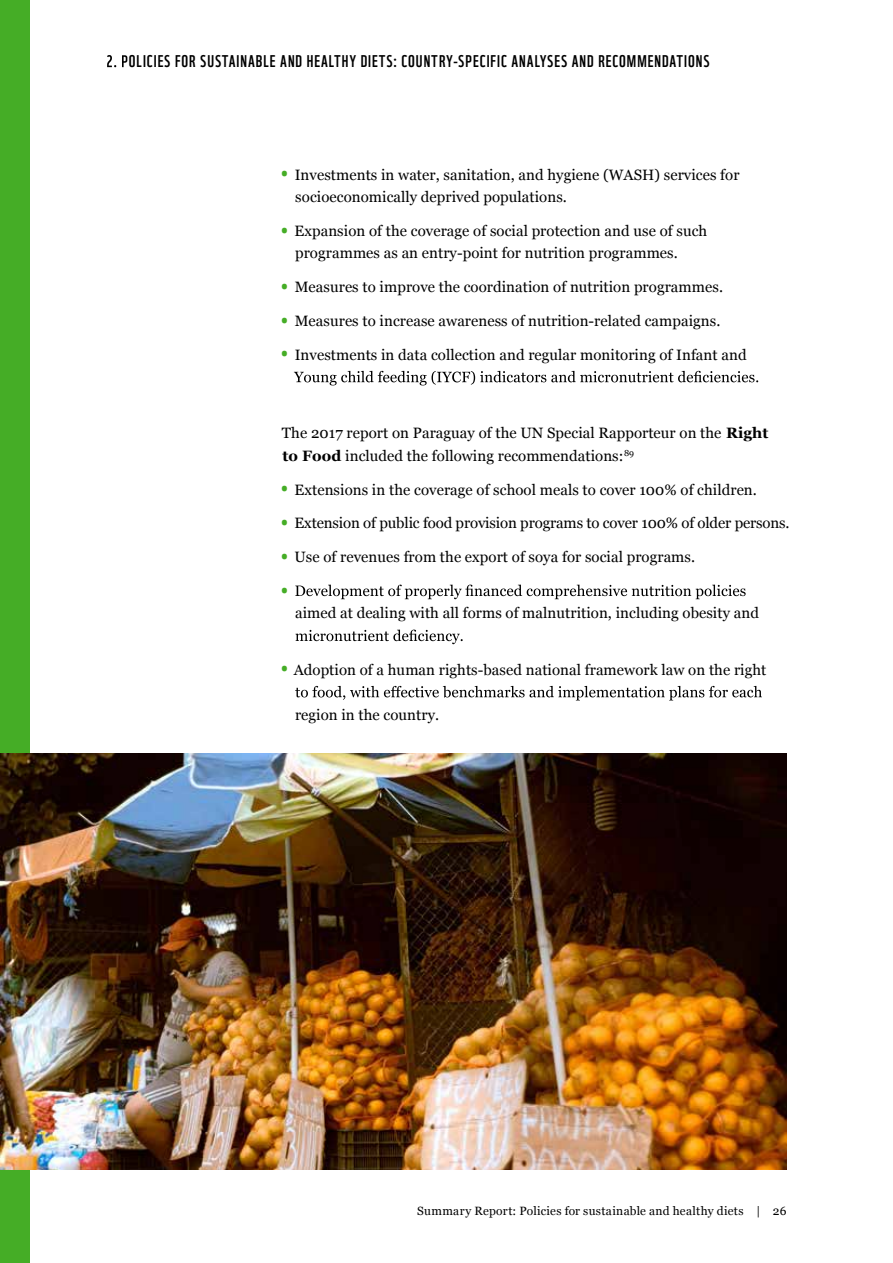
<style>
.page{position:relative;width:893px;height:1263px;background:#fff}
.page>*{position:absolute;margin:0;border:0;box-sizing:border-box;transform-origin:0 0}
.t1{font:700 18px "Open Sans";color:#45ad26}
.t2{font:16.5px "WWF";letter-spacing:.06em;color:#000}
.t3{font:15px/22.5px "Georgia";letter-spacing:.005em;color:#000}
.t4{font:12px "Georgia";letter-spacing:.025em;color:#000}
.s1{font-family:"Open Sans";font-weight:700;font-size:18px;color:#45ad26}
.s2{font-weight:700}
</style>
<div class="page">
<svg style="left:107px;top:55px;width:20px;height:12px"></svg>
<svg style="left:294px;top:371px;width:464px;height:14px"></svg>
<svg style="left:295px;top:585px;width:451px;height:14px"></svg>
<svg style="left:295px;top:630px;width:168px;height:14px"></svg>
<svg style="left:295px;top:686px;width:467px;height:14px"></svg>
<div style="left:0;top:0;width:30px;height:1263px;background:#45ad26"></div>
<img style="left:0;top:753px;width:787px;height:417px">
<p class="t2" style="left:129px;top:50px;width:582px">OLICIES FOR SUSTAINABLE AND HEALTHY DIETS: COUNTRY-SPECIFIC ANALYSES AND RECOMMENDATIONS</p>
<p class="t3" style="left:295px;top:163px;width:446px;text-indent:-14px"><span class="s1">•</span> Investments in water, sanitation, and hygiene (WASH) services for socioeconomically deprived populations.</p>
<p class="t3" style="left:295px;top:219px;width:414px;text-indent:-14px"><span class="s1">•</span> Expansion of the coverage of social protection and use of such programmes as an entry-point for nutrition programmes.</p>
<p class="t3" style="left:281px;top:275px;width:443px"><span class="s1">•</span> Measures to improve the coordination of nutrition programmes.</p>
<p class="t3" style="left:281px;top:309px;width:441px"><span class="s1">•</span> Measures to increase awareness of nutrition-related campaigns.</p>
<p class="t3" style="left:281px;top:343px;width:467px"><span class="s1">•</span> Investments in data collection and regular monitoring of Infant and</p>
<p class="t3" style="left:282px;top:421px;width:488px">The 2017 report on Paraguay of the UN Special Rapporteur on the <span class="s2">Right to Food</span> included the following recommendations:<sup>89</sup></p>
<p class="t3" style="left:281px;top:478px;width:477px"><span class="s1">•</span> Extensions in the coverage of school meals to cover 100% of children.</p>
<p class="t3" style="left:281px;top:511px;width:510px"><span class="s1">•</span> Extension of public food provision programs to cover 100% of older persons.</p>
<p class="t3" style="left:281px;top:545px;width:415px"><span class="s1">•</span> Use of revenues from the export of soya for social programs.</p>
<p class="t1" style="left:281px;top:577px;width:8px">•</p>
<p class="t3" style="left:295px;top:601px;width:465px">aimed at dealing with all forms of malnutrition, including obesity and</p>
<p class="t3" style="left:281px;top:658px;width:487px"><span class="s1">•</span> Adoption of a human rights-based national framework law on the right</p>
<p class="t3" style="left:295px;top:703px;width:146px">region in the country.</p>
<p class="t4" style="left:417px;top:1202px;width:371px">Summary Report: Policies for sustainable and healthy diets | 26</p>
</div>
